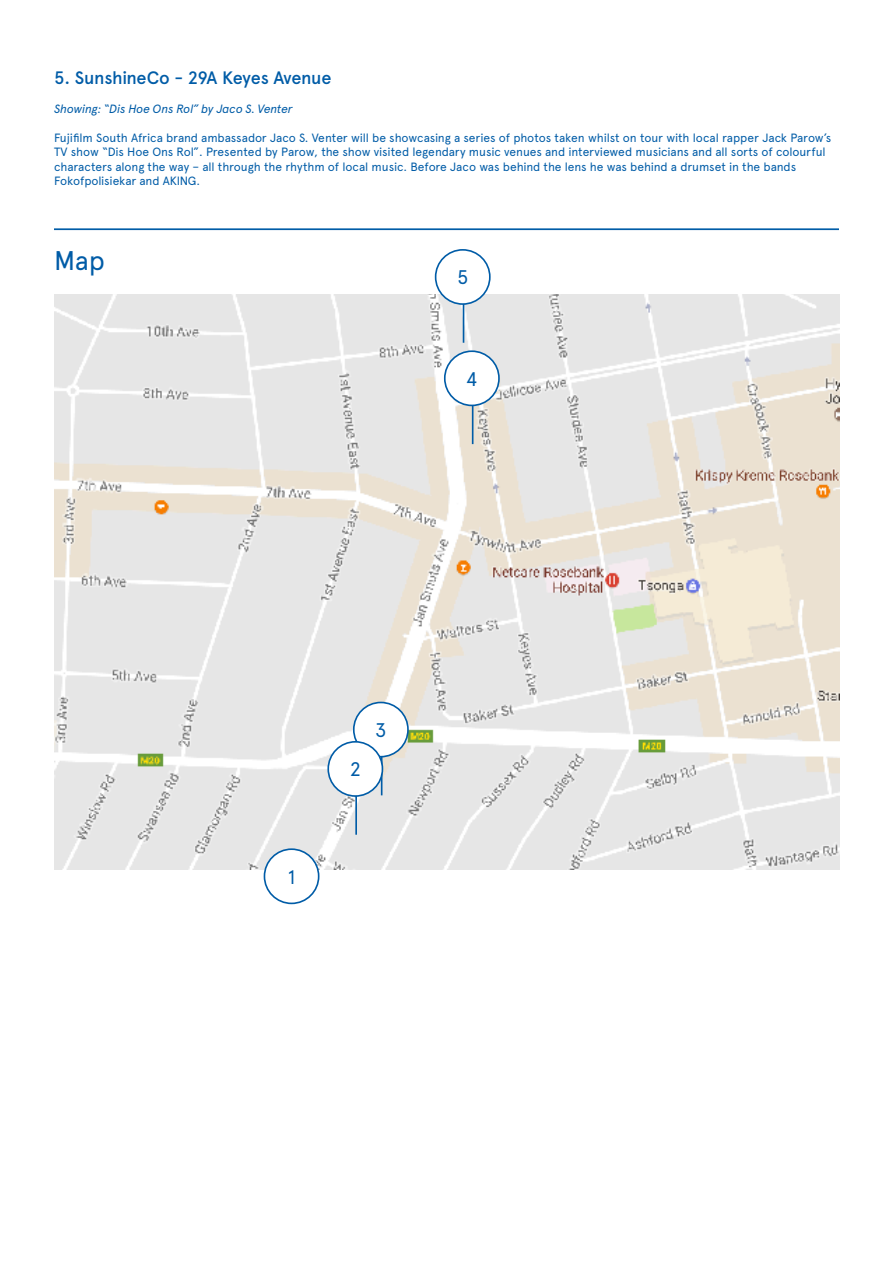
<style>
.page{position:relative;width:893px;height:1263px;background:#fff}
.page>*{position:absolute;margin:0;border:0;box-sizing:border-box;transform-origin:0 0}
.t1{font:27px "Apercu";color:#005ca7}
.t2{font:19.65px "Apercu";color:#005ca7}
.t3{font:500 18px "Apercu";letter-spacing:-.015em;color:#005ca7}
.t4{font:12px/14.4px "Apercu";letter-spacing:-.01em;color:#005ca7}
.t5{font:italic 12px "Apercu";letter-spacing:-.015em;color:#005ca7}
</style>
<div class="page">
<hr style="left:54px;top:228px;width:785px;height:2px;background:#005ca7">
<img style="left:54px;top:295px;width:785px;height:574px">
<hr style="left:463px;top:298px;width:1px;height:45px;background:#005ca7">
<div style="left:436px;top:250px;width:54px;height:54px;background:#fff;border-radius:50%"></div>
<div style="left:435px;top:249px;width:56px;height:56px;border:2px solid #005ca7;border-radius:50%"></div>
<hr style="left:472px;top:399px;width:1px;height:45px;background:#005ca7">
<div style="left:445px;top:351px;width:54px;height:54px;background:#fff;border-radius:50%"></div>
<div style="left:444px;top:350px;width:56px;height:56px;border:2px solid #005ca7;border-radius:50%"></div>
<hr style="left:381px;top:750px;width:1px;height:45px;background:#005ca7">
<div style="left:354px;top:702px;width:54px;height:55px;background:#fff;border-radius:50%"></div>
<div style="left:353px;top:702px;width:56px;height:55px;border:2px solid #005ca7;border-radius:50%"></div>
<div style="left:264px;top:849px;width:55px;height:54px;background:#fff;border-radius:50%"></div>
<div style="left:264px;top:848px;width:55px;height:56px;border:2px solid #005ca7;border-radius:50%"></div>
<hr style="left:355px;top:790px;width:2px;height:45px;background:#005ca7">
<div style="left:328px;top:742px;width:54px;height:54px;background:#fff;border-radius:50%"></div>
<div style="left:327px;top:741px;width:56px;height:56px;border:2px solid #005ca7;border-radius:50%"></div>
<p class="t3" style="left:54px;top:67px;width:279px">5. SunshineCo - 29A Keyes Avenue</p>
<p class="t5" style="left:54px;top:99px;width:241px">Showing: “Dis Hoe Ons Rol” by Jaco S. Venter</p>
<p class="t4" style="left:54px;top:130px;width:779px">Fujifilm South Africa brand ambassador Jaco S. Venter will be showcasing a series of photos taken whilst on tour with local rapper Jack Parow’s<br>TV show “Dis Hoe Ons Rol”. Presented by Parow, the show visited legendary music venues and interviewed musicians and all sorts of colourful characters along the way – all through the rhythm of local music. Before Jaco was behind the lens he was behind a drumset in the bands</p>
<p class="t4" style="left:54px;top:173px;width:148px">Fokofpolisiekar and AKING.</p>
<p class="t1" style="left:54px;top:245px;width:52px">Map</p>
<p class="t2" style="left:457px;top:266px;width:13px">5</p>
<p class="t2" style="left:466px;top:367px;width:13px">4</p>
<p class="t2" style="left:288px;top:865px;width:9px">1</p>
<p class="t2" style="left:350px;top:758px;width:13px">2</p>
<p class="t2" style="left:375px;top:718px;width:13px">3</p>
</div>
